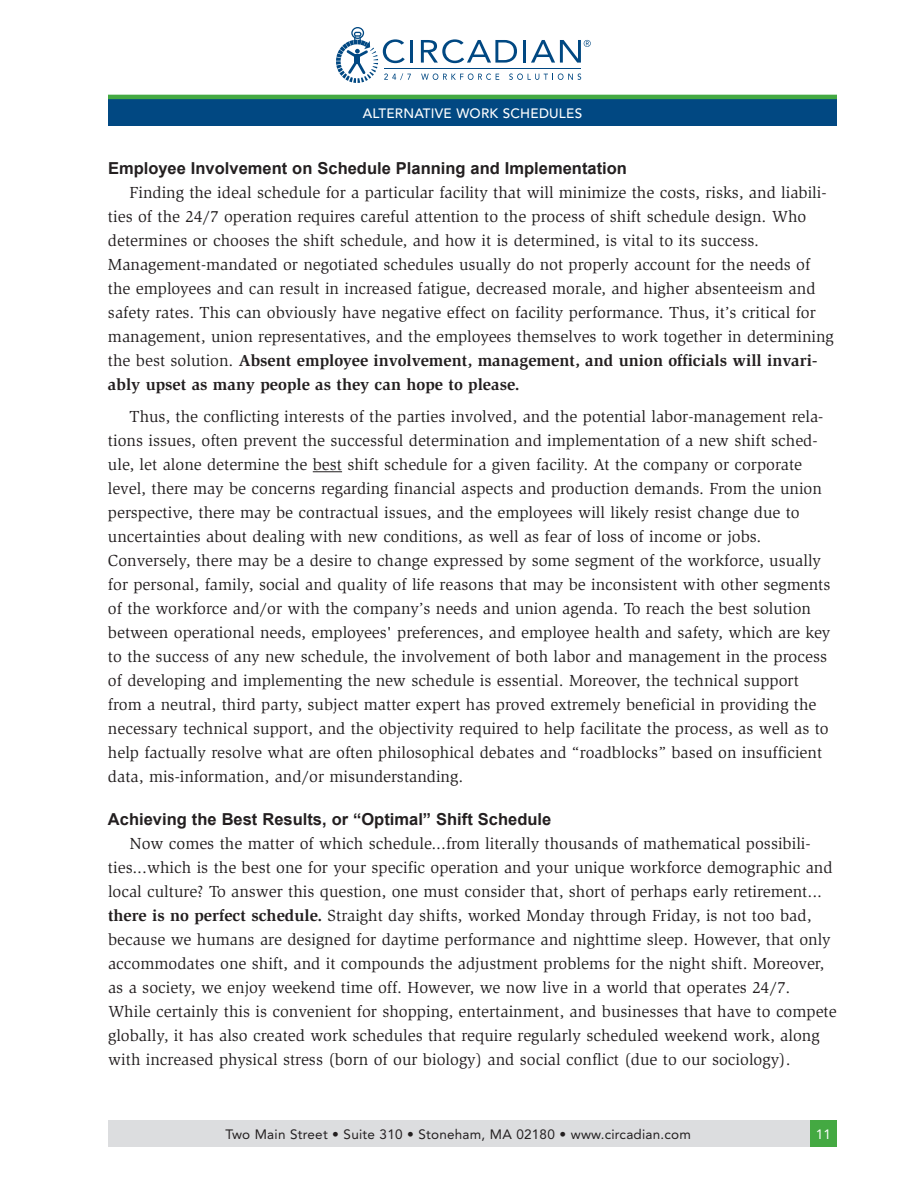
<style>
.page{position:relative;width:918px;height:1188px;background:#fff}
.page>*{position:absolute;margin:0;border:0;box-sizing:border-box;transform-origin:0 0}
.t1{font:16.5px/24px "Slimbach";color:#231f20}
.t2{font:700 16.5px "Arial";color:#231f20}
.t3{font:13.5px "Avenir";letter-spacing:.015em;color:#231f20}
.t4{font:500 13.5px "Avenir";letter-spacing:.015em;color:#fff}
.t5{font:13.5px "Avenir";color:#fff}
.s1{font-weight:700}
</style>
<div class="page">
<hr style="left:410px;top:40px;width:3px;height:23px;background:#014882">
<svg style="left:421px;top:39px;width:96px;height:24px"></svg>
<hr style="left:523px;top:40px;width:3px;height:23px;background:#014882">
<svg style="left:421px;top:73px;width:78px;height:7px"></svg>
<svg style="left:509px;top:73px;width:72px;height:7px"></svg>
<hr style="left:384px;top:68px;width:197px;height:1px;background:#014882">
<svg style="left:336px;top:27px;width:75px;height:56px"></svg>
<svg style="left:531px;top:40px;width:60px;height:23px"></svg>
<div style="left:108px;top:99px;width:729px;height:27px;background:#014882"></div>
<hr style="left:108px;top:95px;width:729px;height:4px;background:#44a942">
<div style="left:108px;top:1120px;width:729px;height:28px;background:#dcdddf"></div>
<svg style="left:313px;top:471px;width:29px;height:1px"></svg>
<div style="left:810px;top:1120px;width:27px;height:28px;background:#44a942"></div>
<p class="t4" style="left:363px;top:108px;width:221px">ALTERNATIVE WORK SCHEDULES</p>
<p class="t2" style="left:108px;top:159px;width:520px">Employee Involvement on Schedule Planning and Implementation</p>
<p class="t1" style="left:108px;top:182px;width:727px;text-indent:22px">Finding the ideal schedule for a particular facility that will minimize the costs, risks, and liabili&shy;ties of the 24/7 operation requires careful attention to the process of shift schedule design. Who determines or chooses the shift schedule, and how it is determined, is vital to its success.<br>Management-mandated or negotiated schedules usually do not properly account for the needs of the employees and can result in increased fatigue, decreased morale, and higher absenteeism and safety rates. This can obviously have negative effect on facility performance. Thus, it’s critical for management, union representatives, and the employees themselves to work together in determining the best solution. <span class="s1">Absent employee involvement, management, and union officials will invari&shy;ably upset as many people as they can hope to please.</span></p>
<p class="t1" style="left:108px;top:406px;width:724px;text-indent:22px">Thus, the conflicting interests of the parties involved, and the potential labor-management rela&shy;tions issues, often prevent the successful determination and implementation of a new shift sched&shy;ule, let alone determine the best shift schedule for a given facility. At the company or corporate level, there may be concerns regarding financial aspects and production demands. From the union perspective, there may be contractual issues, and the employees will likely resist change due to uncertainties about dealing with new conditions, as well as fear of loss of income or jobs.<br>Conversely, there may be a desire to change expressed by some segment of the workforce, usually for personal, family, social and quality of life reasons that may be inconsistent with other segments of the workforce and/or with the company’s needs and union agenda. To reach the best solution between operational needs, employees' preferences, and employee health and safety, which are key to the success of any new schedule, the involvement of both labor and management in the process of developing and implementing the new schedule is essential. Moreover, the technical support from a neutral, third party, subject matter expert has proved extremely beneficial in providing the necessary technical support, and the objectivity required to help facilitate the process, as well as to help factually resolve what are often philosophical debates and “roadblocks” based on insufficient data, mis-information, and/or misunderstanding.</p>
<p class="t2" style="left:108px;top:810px;width:445px">Achieving the Best Results, or “Optimal” Shift Schedule</p>
<p class="t1" style="left:108px;top:833px;width:730px;text-indent:22px">Now comes the matter of which schedule...from literally thousands of mathematical possibili&shy;ties...which is the best one for your specific operation and your unique workforce demographic and local culture? To answer this question, one must consider that, short of perhaps early retirement... <span class="s1">there is no perfect schedule.</span> Straight day shifts, worked Monday through Friday, is not too bad, because we humans are designed for daytime performance and nighttime sleep. However, that only accommodates one shift, and it compounds the adjustment problems for the night shift. Moreover, as a society, we enjoy weekend time off. However, we now live in a world that operates 24/7.<br>While certainly this is convenient for shopping, entertainment, and businesses that have to compete globally, it has also created work schedules that require regularly scheduled weekend work, along with increased physical stress (born of our biology) and social conflict (due to our sociology).</p>
<p class="t3" style="left:226px;top:1129px;width:467px">Two Main Street • Suite 310 • Stoneham, MA 02180 • www.circadian.com</p>
<p class="t5" style="left:816px;top:1129px;width:17px">11</p>
</div>
